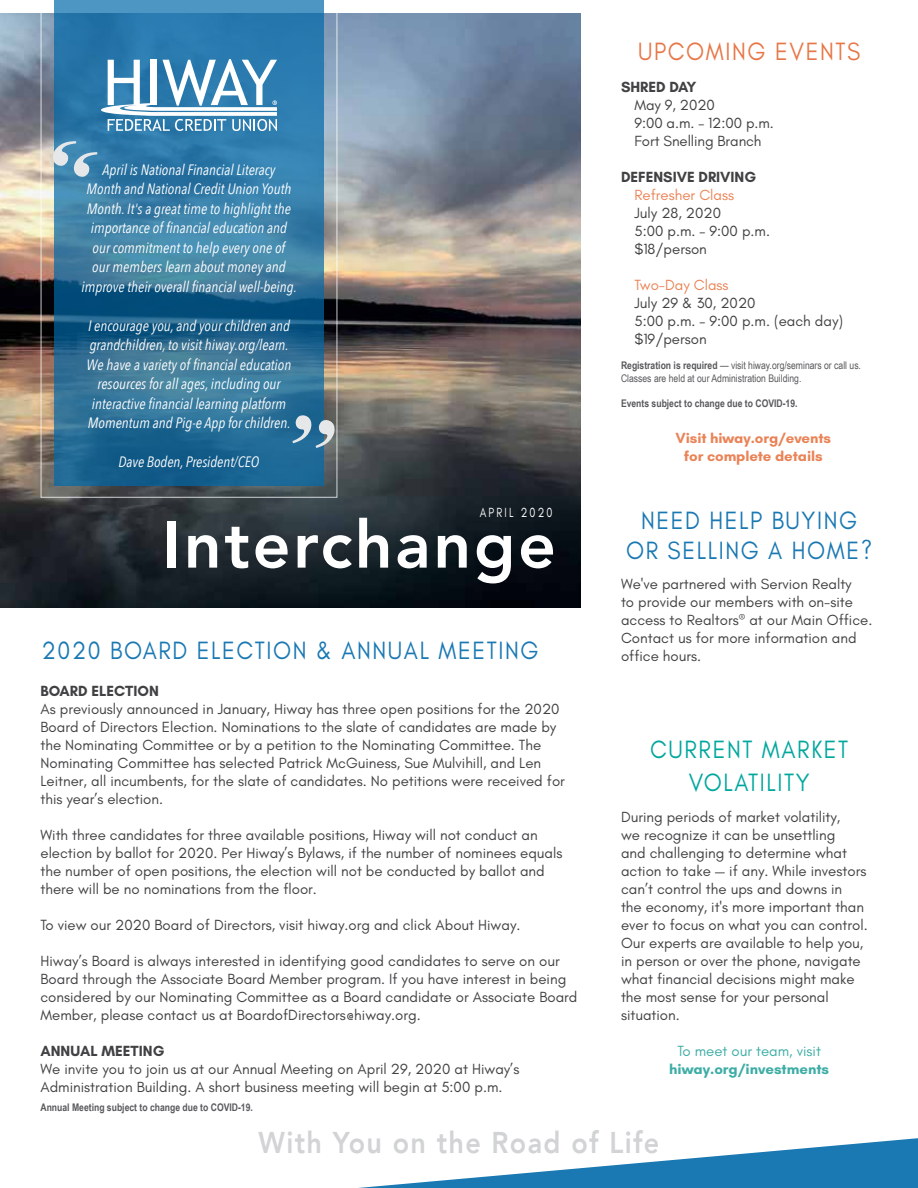
<style>
.page{position:relative;width:918px;height:1188px;background:#fff}
.page>*{position:absolute;margin:0;border:0;box-sizing:border-box;transform-origin:0 0}
.t1{font:800 66px "Avenir";letter-spacing:.04em;color:#fff}
.t2{font:800 30px "Avenir";letter-spacing:.05em;color:#d1d3d4;scale:.9 1}
.t3{font:25.5px/30px "GI";letter-spacing:.07em;color:#1a78b3;text-align:center;scale:.9 1}
.t4{font:25.5px/33px "GI";letter-spacing:.07em;color:#00a79d;text-align:center;scale:.9 1}
.t5{font:25.5px "GI";letter-spacing:.07em;color:#e77748;scale:.9 1}
.t6{font:15px/18px "GI";color:#414042}
.t7{font:italic 15px/19.5px "Avenir Next Condensed";color:#fff;text-align:center}
.t8{font:700 15px "GI";color:#414042}
.t9{font:700 15px/18px "GI";letter-spacing:-.005em;color:#ea8356;text-align:center}
.t10{font:15px "GI";color:#ea8356}
.t11{font:700 15px "GI";color:#3eada5}
.t12{font:15px "GI";color:#3eada5}
.t13{font:13.5px "GI";letter-spacing:.2em;color:#fff;scale:.8 1}
.t14{font:10.5px/12.6px "Arial Narrow";color:#58595b}
.t15{font:700 10.5px "Arial Narrow";color:#58595b}
.s1{font-weight:700}
</style>
<div class="page">
<img style="left:0;top:14px;width:580px;height:594px">
<svg style="left:40px;top:0;width:298px;height:498px"></svg>
<svg style="left:358px;top:1138px;width:560px;height:50px"></svg>
<p class="t7" style="left:82px;top:160px;width:217px">April is National Financial Literacy<br>Month and National Credit Union Youth Month. It's a great time to highlight the importance of financial education and our commitment to help every one of<br>our members learn about money and improve their overall financial well-being.</p>
<p class="t7" style="left:87px;top:316px;width:206px">I encourage you, and your children and grandchildren, to visit hiway.org/learn.<br>We have a variety of financial education resources for all ages, including our interactive financial learning platform Momentum and Pig-e App for children.</p>
<p class="t7" style="left:119px;top:452px;width:142px">Dave Boden, President/CEO</p>
<p class="t13" style="left:480px;top:504px;width:92px">APRIL 2020</p>
<h1 class="t1" style="left:163px;top:493px;width:395px">Interchange</h1>
<h3 class="t3" style="left:42px;top:636px;width:553px">2020 BOARD ELECTION &amp; ANNUAL MEETING</h3>
<p class="t8" style="left:40px;top:681px;width:120px">BOARD ELECTION</p>
<p class="t6" style="left:40px;top:700px;width:526px">As previously announced in January, Hiway has three open positions for the 2020<br>Board of Directors Election. Nominations to the slate of candidates are made by the Nominating Committee or by a petition to the Nominating Committee. The Nominating Committee has selected Patrick McGuiness, Sue Mulvihill, and Len Leitner, all incumbents, for the slate of candidates. No petitions were received for this year’s election.</p>
<p class="t6" style="left:40px;top:826px;width:524px">With three candidates for three available positions, Hiway will not conduct an election by ballot for 2020. Per Hiway’s Bylaws, if the number of nominees equals the number of open positions, the election will not be conducted by ballot and there will be no nominations from the floor.</p>
<p class="t6" style="left:40px;top:916px;width:481px">To view our 2020 Board of Directors, visit hiway.org and click About Hiway.</p>
<p class="t6" style="left:40px;top:952px;width:538px">Hiway’s Board is always interested in identifying good candidates to serve on our Board through the Associate Board Member program. If you have interest in being considered by our Nominating Committee as a Board candidate or Associate Board Member, please contact us at BoardofDirectors@hiway.org.</p>
<p class="t8" style="left:40px;top:1041px;width:125px">ANNUAL MEETING</p>
<p class="t6" style="left:40px;top:1060px;width:480px">We invite you to join us at our Annual Meeting on April 29, 2020 at Hiway’s<br>Administration Building. A short business meeting will begin at 5:00 p.m.</p>
<p class="t15" style="left:40px;top:1100px;width:214px">Annual Meeting subject to change due to COVID-19.</p>
<h3 class="t5" style="left:638px;top:35px;width:248px">UPCOMING EVENTS</h3>
<p class="t8" style="left:621px;top:78px;width:77px">SHRED DAY</p>
<p class="t6" style="left:634px;top:97px;width:141px">May 9, 2020<br>9:00 a.m. – 12:00 p.m.<br>Fort Snelling Branch</p>
<p class="t8" style="left:621px;top:168px;width:137px">DEFENSIVE DRIVING</p>
<p class="t10" style="left:634px;top:186px;width:101px">Refresher Class</p>
<p class="t6" style="left:634px;top:205px;width:137px">July 28, 2020<br>5:00 p.m. – 9:00 p.m. $18/person</p>
<p class="t10" style="left:634px;top:276px;width:96px">Two-Day Class</p>
<p class="t6" style="left:634px;top:295px;width:210px">July 29 &amp; 30, 2020<br>5:00 p.m. – 9:00 p.m. (each day) $19/person</p>
<p class="t14" style="left:621px;top:359px;width:242px"><span class="s1">Registration is required</span> — visit hiway.org/seminars or call us.<br>Classes are held at our Administration Building.</p>
<p class="t15" style="left:621px;top:396px;width:178px">Events subject to change due to COVID-19.</p>
<p class="t9" style="left:675px;top:429px;width:157px">Visit hiway.org/events for complete details</p>
<h3 class="t3" style="left:626px;top:505px;width:275px">NEED HELP BUYING<br>OR SELLING A HOME?</h3>
<p class="t6" style="left:621px;top:575px;width:253px">We've partnered with Servion Realty<br>to provide our members with on-site access to Realtors<sup>®</sup> at our Main Office.<br>Contact us for more information and office hours.</p>
<h3 class="t4" style="left:650px;top:733px;width:222px">CURRENT MARKET<br>VOLATILITY</h3>
<p class="t6" style="left:621px;top:808px;width:248px">During periods of market volatility,<br>we recognize it can be unsettling<br>and challenging to determine what action to take — if any. While investors can’t control the ups and downs in<br>the economy, it's more important than ever to focus on what you can control.<br>Our experts are available to help you, in person or over the phone, navigate what financial decisions might make the most sense for your personal situation.</p>
<p class="t12" style="left:678px;top:1041px;width:145px">To meet our team, visit</p>
<p class="t11" style="left:669px;top:1059px;width:161px">hiway.org/investments</p>
<h2 class="t2" style="left:259px;top:1120px;width:447px">With You on the Road of Life</h2>
</div>
